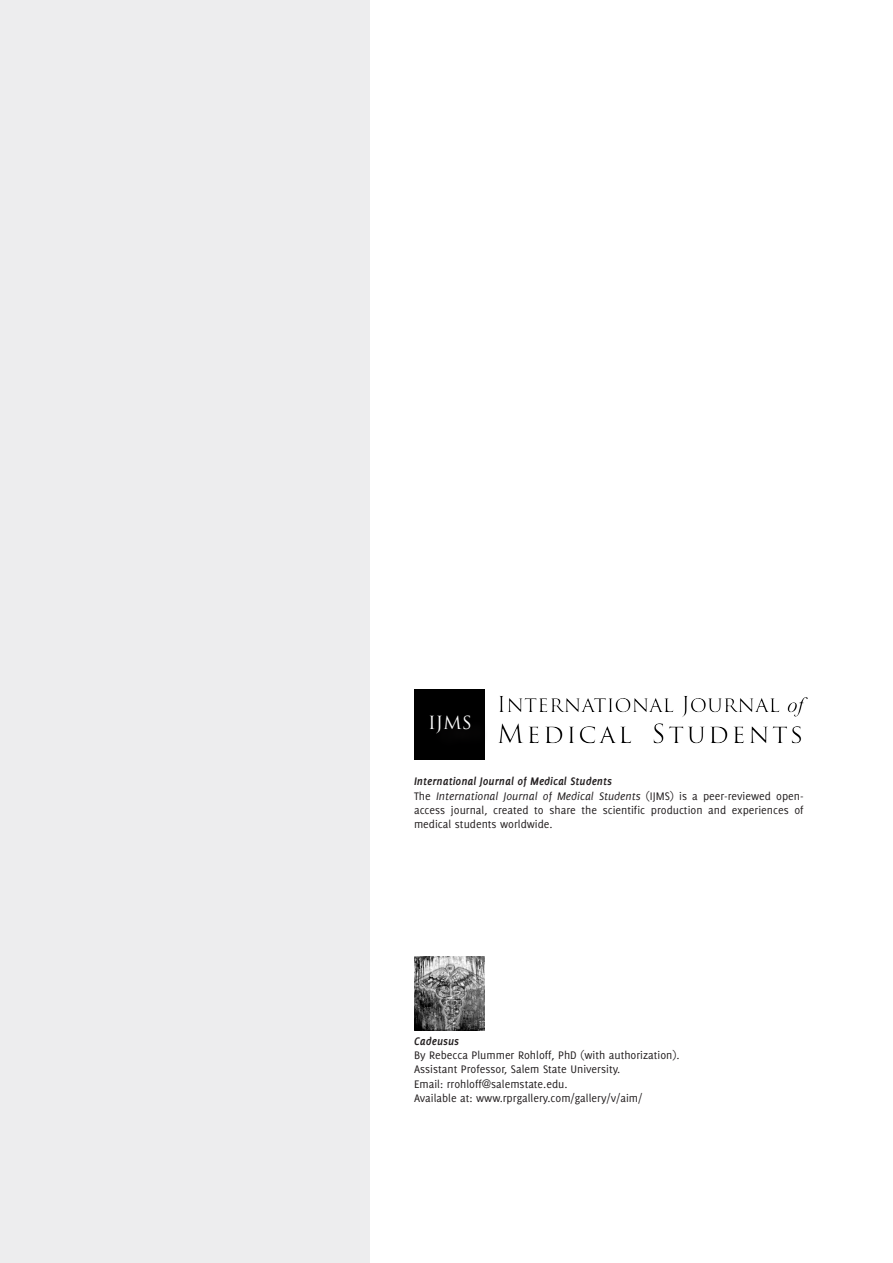
<style>
.page{position:relative;width:893px;height:1263px;background:#fff}
.page>*{position:absolute;margin:0;border:0;box-sizing:border-box;transform-origin:0 0}
.t1{font:25.8px "Trajan Pro";letter-spacing:.1em;color:#000}
.t2{font:21.45px "Trajan Pro";color:#000}
.t3{font:17.7px "Trajan Pro";color:#fff}
.t4{font:12px/14.4px "Delicious";color:#231f20;text-align:justify}
.t5{font:italic 700 12px "Delicious";color:#231f20}
.s1{font-family:"Times New Roman";font-style:italic}
.s2{font-style:italic}
</style>
<div class="page">
<div style="left:415px;top:689px;width:70px;height:70px;background:#000"></div>
<div style="left:433px;top:718px;width:56px;height:33px;background:#020101"></div>
<div style="left:0;top:0;width:370px;height:1263px;background:#ededee"></div>
<img style="left:414px;top:956px;width:71px;height:74px">
<p class="t3" style="left:428px;top:711px;width:45px">IJMS</p>
<h2 class="t2" style="left:497px;top:691px;width:308px">International Journal <span class="s1">of</span></h2>
<h1 class="t1" style="left:497px;top:718px;width:308px">Medical Students</h1>
<p class="t5" style="left:414px;top:774px;width:200px">International Journal of Medical Students</p>
<p class="t4" style="left:414px;top:788px;width:391px">The <span class="s2">International Journal of Medical Students</span> (IJMS) is a peer-reviewed open&shy;access journal, created to share the scientific production and experiences of medical students worldwide.</p>
<p class="t5" style="left:414px;top:1034px;width:47px">Cadeusus</p>
<p class="t4" style="left:414px;top:1047px;width:267px">By Rebecca Plummer Rohloff, PhD (with authorization).</p>
<p class="t4" style="left:414px;top:1062px;width:208px">Assistant Professor, Salem State University.</p>
<p class="t4" style="left:414px;top:1076px;width:155px">Email: rrohloff@salemstate.edu.</p>
<p class="t4" style="left:414px;top:1091px;width:230px">Available at: www.rprgallery.com/gallery/v/aim/</p>
</div>
